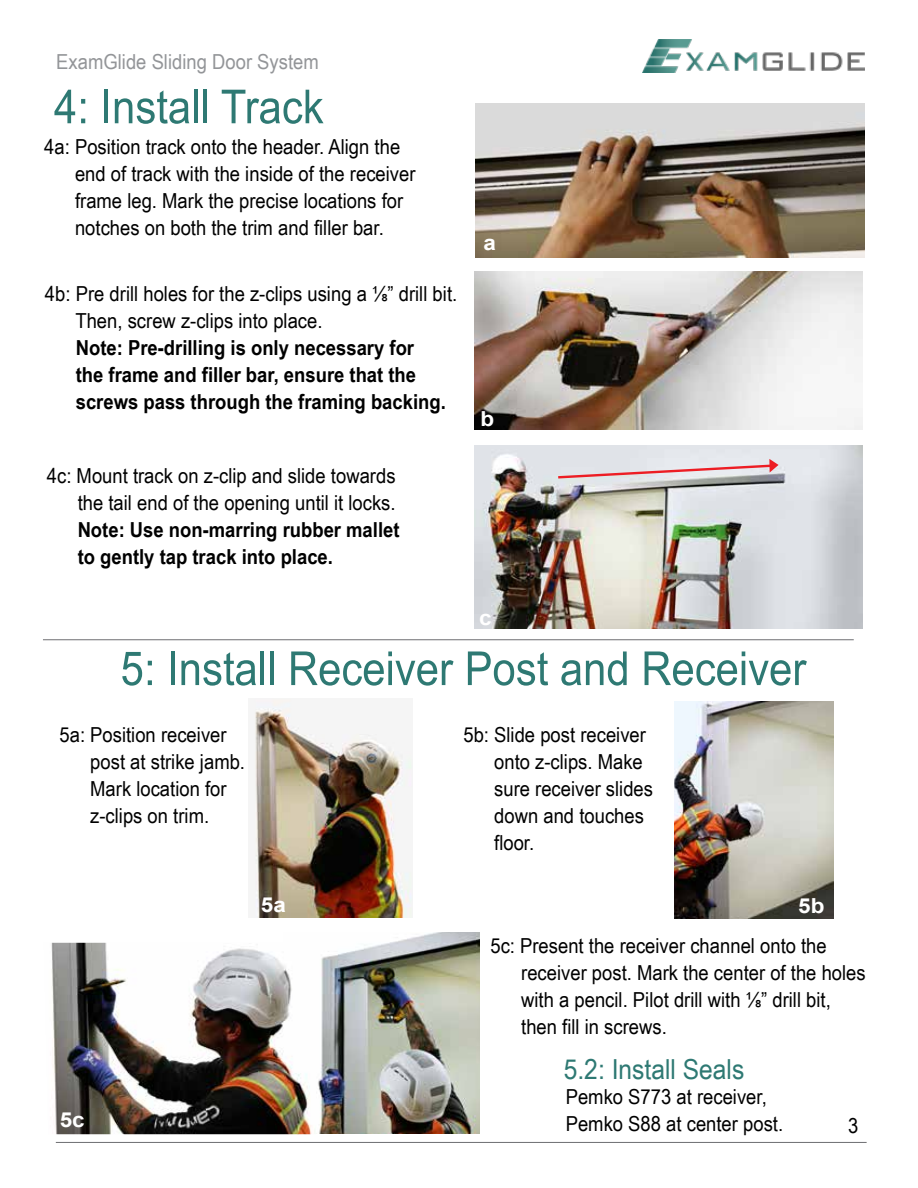
<style>
.page{position:relative;width:918px;height:1188px;background:#fff}
.page>*{position:absolute;margin:0;border:0;box-sizing:border-box;transform-origin:0 0}
.t1{font:46.95px "Arial Narrow";color:#2e7973;scale:1.09 1}
.t2{font:27.6px "Arial Narrow";color:#2e7973;scale:1.09 1}
.t3{font:20.7px/27px "Arial Narrow";color:#000;scale:1.09 1}
.t4{font:700 20.7px/27px "Arial Narrow";color:#000;scale:1.09 1}
.t5{font:20.7px "Arial Narrow";color:#939598;scale:1.09 1}
.t6{font:700 20.7px "Arial";color:#fff;scale:1.09 1}
</style>
<div class="page">
<hr style="left:56px;top:1142px;width:811px;height:1px;background:#6d6e71">
<hr style="left:43px;top:639px;width:811px;height:1px;background:#6d6e71">
<img style="left:318px;top:932px;width:162px;height:201px">
<img style="left:643px;top:40px;width:222px;height:32px">
<img style="left:476px;top:104px;width:389px;height:154px">
<img style="left:474px;top:272px;width:388px;height:157px">
<img style="left:674px;top:702px;width:159px;height:217px">
<img style="left:51px;top:943px;width:261px;height:191px">
<img style="left:474px;top:445px;width:389px;height:184px">
<svg style="left:558px;top:459px;width:221px;height:20px;background:#e1c9cd"></svg>
<img style="left:254px;top:698px;width:159px;height:220px">
<p class="t5" style="left:56px;top:47px;width:242px">ExamGlide Sliding Door System</p>
<h1 class="t1" style="left:54px;top:72px;width:249px">4: Install Track</h1>
<p class="t3" style="left:75px;top:132px;width:314px;text-indent:-31px">4a: Position track onto the header. Align the end of track with the inside of the receiver frame leg. Mark the precise locations for notches on both the trim and filler bar.</p>
<p class="t3" style="left:75px;top:280px;width:352px;text-indent:-30px">4b: Pre drill holes for the z-clips using a ⅛” drill bit.<br>Then, screw z-clips into place.</p>
<p class="t4" style="left:76px;top:333px;width:341px">Note: Pre-drilling is only necessary for the frame and filler bar, ensure that the screws pass through the framing backing.</p>
<p class="t3" style="left:47px;top:461px;width:321px;text-align:right">4c: Mount track on z-clip and slide towards the tail end of the opening until it locks.</p>
<p class="t4" style="left:78px;top:515px;width:297px">Note: Use non-marring rubber mallet to gently tap track into place.</p>
<p class="t6" style="left:483px;top:228px;width:13px">a</p>
<p class="t6" style="left:480px;top:404px;width:14px">b</p>
<p class="t6" style="left:479px;top:603px;width:13px">c</p>
<h1 class="t1" style="left:121px;top:634px;width:631px">5: Install Receiver Post and Receiver</h1>
<p class="t3" style="left:90px;top:720px;width:144px;text-indent:-31px">5a: Position receiver post at strike jamb.<br>Mark location for z-clips on trim.</p>
<p class="t3" style="left:494px;top:720px;width:147px;text-indent:-31px">5b: Slide post receiver onto z-clips. Make sure receiver slides down and touches floor.</p>
<p class="t6" style="left:261px;top:890px;width:24px">5a</p>
<p class="t6" style="left:798px;top:891px;width:26px">5b</p>
<p class="t3" style="left:521px;top:931px;width:318px;text-indent:-31px">5c: Present the receiver channel onto the receiver post. Mark the center of the holes with a pencil. Pilot drill with ⅛” drill bit, then fill in screws.</p>
<p class="t6" style="left:60px;top:1105px;width:24px">5c</p>
<h2 class="t2" style="left:564px;top:1049px;width:167px">5.2: Install Seals</h2>
<p class="t3" style="left:566px;top:1083px;width:201px">Pemko S773 at receiver,<br>Pemko S88 at center post.</p>
<p class="t3" style="left:848px;top:1112px;width:11px">3</p>
</div>
